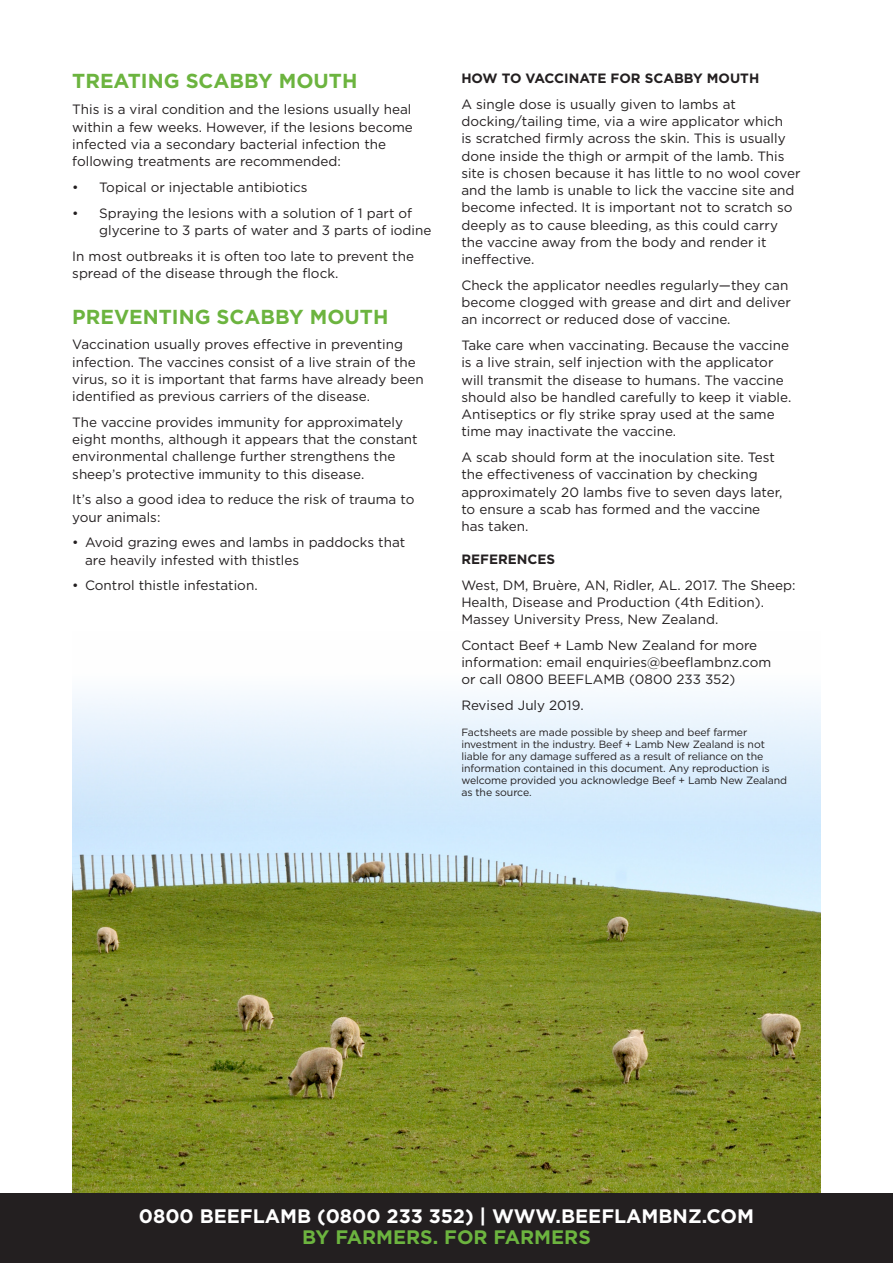
<style>
.page{position:relative;width:893px;height:1263px;background:#fff}
.page>*{position:absolute;margin:0;border:0;box-sizing:border-box;transform-origin:0 0}
.header2{font:700 20.25px "Gotham";color:#6cb43f}
.t1{font:700 19.5px "Gotham";color:#fff}
.t2{font:700 19.5px "Gotham";color:#6cb43f}
.body{font:13.5px/17.2px "Gotham";color:#231f20}
.bullets{font:13.5px/17.2px "Gotham";color:#231f20}
.header_3{font:700 13.5px "Gotham";color:#231f20}
.body-2{font:10.5px/12px "Gotham";letter-spacing:-.01em;color:#231f20}
</style>
<div class="page">
<div style="left:0;top:1193px;width:893px;height:70px;background:#231f20"></div>
<img style="left:72px;top:695px;width:749px;height:498px">
<p class="header2" style="left:72px;top:68px;width:287px">TREATING SCABBY MOUTH</p>
<p class="body" style="left:72px;top:101px;width:342px">This is a viral condition and the lesions usually heal within a few weeks. However, if the lesions become infected via a secondary bacterial infection the following treatments are recommended:</p>
<p class="body" style="left:72px;top:178px;width:237px">• Topical or injectable antibiotics</p>
<p class="body" style="left:99px;top:204px;width:334px;text-indent:-27px">• Spraying the lesions with a solution of 1 part of glycerine to 3 parts of water and 3 parts of iodine</p>
<p class="body" style="left:72px;top:247px;width:343px">In most outbreaks it is often too late to prevent the spread of the disease through the flock.</p>
<p class="header2" style="left:72px;top:303px;width:318px">PREVENTING SCABBY MOUTH</p>
<p class="body" style="left:72px;top:336px;width:353px">Vaccination usually proves effective in preventing infection. The vaccines consist of a live strain of the virus, so it is important that farms have already been identified as previous carriers of the disease.</p>
<p class="body" style="left:72px;top:413px;width:347px">The vaccine provides immunity for approximately eight months, although it appears that the constant environmental challenge further strengthens the sheep’s protective immunity to this disease.</p>
<p class="body" style="left:72px;top:491px;width:344px">It’s also a good idea to reduce the risk of trauma to your animals:</p>
<p class="bullets" style="left:85px;top:534px;width:322px;text-indent:-13px">• Avoid grazing ewes and lambs in paddocks that are heavily infested with thistles</p>
<p class="bullets" style="left:72px;top:577px;width:187px">• Control thistle infestation.</p>
<p class="header_3" style="left:461px;top:69px;width:299px">HOW TO VACCINATE FOR SCABBY MOUTH</p>
<p class="body" style="left:461px;top:95px;width:341px">A single dose is usually given to lambs at docking/tailing time, via a wire applicator which<br>is scratched firmly across the skin. This is usually done inside the thigh or armpit of the lamb. This site is chosen because it has little to no wool cover and the lamb is unable to lick the vaccine site and become infected. It is important not to scratch so deeply as to cause bleeding, as this could carry the vaccine away from the body and render it ineffective.</p>
<p class="body" style="left:461px;top:276px;width:331px">Check the applicator needles regularly—they can become clogged with grease and dirt and deliver an incorrect or reduced dose of vaccine.</p>
<p class="body" style="left:461px;top:336px;width:331px">Take care when vaccinating. Because the vaccine is a live strain, self injection with the applicator will transmit the disease to humans. The vaccine should also be handled carefully to keep it viable.<br>Antiseptics or fly strike spray used at the same time may inactivate the vaccine.</p>
<p class="body" style="left:461px;top:448px;width:323px">A scab should form at the inoculation site. Test the effectiveness of vaccination by checking approximately 20 lambs five to seven days later, to ensure a scab has formed and the vaccine has taken.</p>
<p class="header_3" style="left:461px;top:550px;width:95px">REFERENCES</p>
<p class="body" style="left:461px;top:576px;width:336px">West, DM, Bruère, AN, Ridler, AL. 2017. The Sheep:<br>Health, Disease and Production (4th Edition).<br>Massey University Press, New Zealand.</p>
<p class="body" style="left:461px;top:636px;width:311px">Contact Beef + Lamb New Zealand for more information: email enquiries@beeflambnz.com or call 0800 BEEFLAMB (0800 233 352)</p>
<p class="body" style="left:461px;top:696px;width:124px">Revised July 2019.</p>
<p class="body-2" style="left:461px;top:726px;width:327px">Factsheets are made possible by sheep and beef farmer investment in the industry. Beef + Lamb New Zealand is not liable for any damage suffered as a result of reliance on the information contained in this document. Any reproduction is welcome provided you acknowledge Beef + Lamb New Zealand as the source.</p>
<h2 class="t1" style="left:139px;top:1203px;width:617px">0800 BEEFLAMB (0800 233 352) | WWW.BEEFLAMBNZ.COM</h2>
<h2 class="t2" style="left:302px;top:1224px;width:290px">BY FARMERS. FOR FARMERS</h2>
</div>
